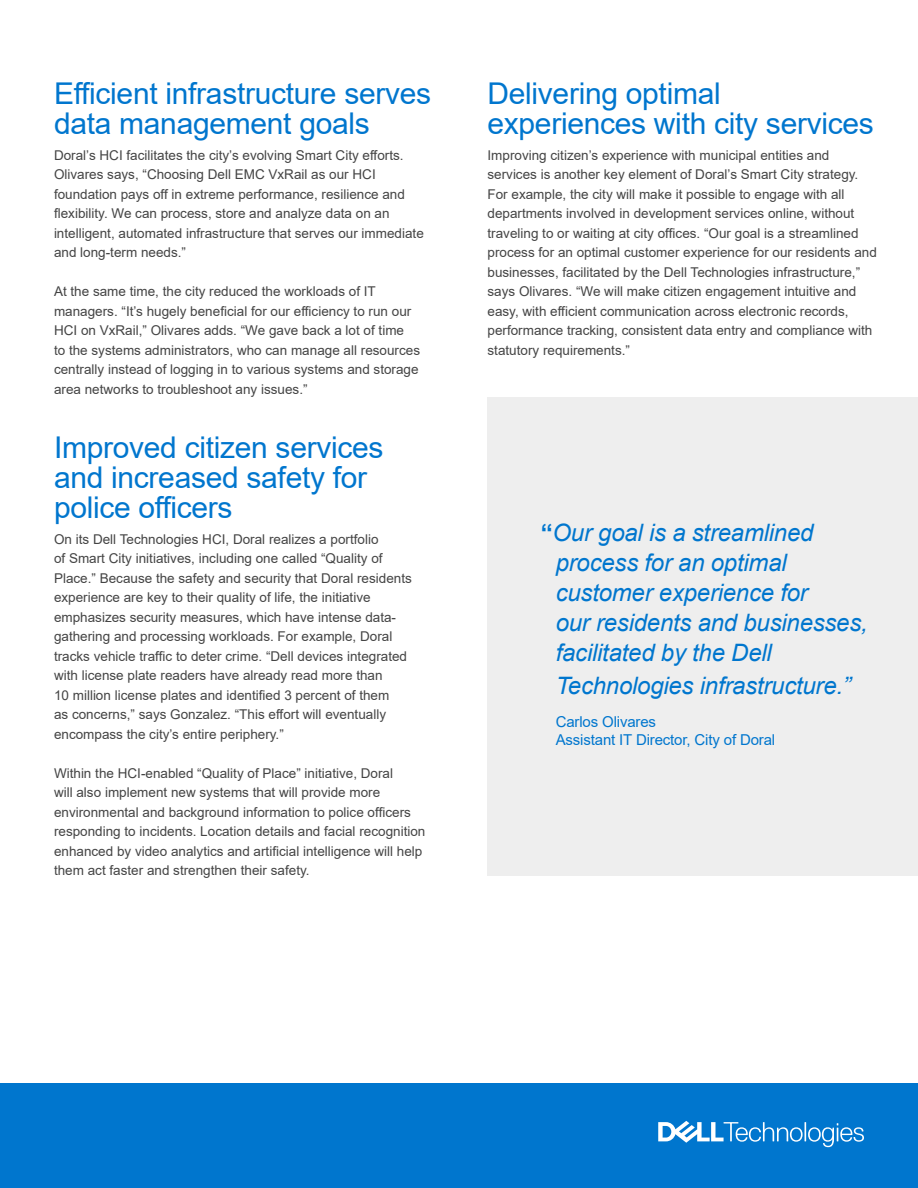
<style>
.page{position:relative;width:918px;height:1188px;background:#fff}
.page>*{position:absolute;margin:0;border:0;box-sizing:border-box;transform-origin:0 0}
.t1{font:30px/30px "Arial";letter-spacing:-.01em;color:#0076ce}
.t2{font:italic 24px/30px "Arial";letter-spacing:-.01em;color:#0076ce}
.t3{font:15px/18px "Arial";letter-spacing:-.01em;color:#0076ce}
.t4{font:13.5px/19.5px "Arial";color:#444}
.s1{font-weight:700;font-style:normal}
</style>
<div class="page">
<div style="left:0;top:1083px;width:918px;height:105px;background:#0076ce"></div>
<svg style="left:658px;top:1121px;width:206px;height:26px"></svg>
<div style="left:488px;top:398px;width:430px;height:478px;background:#eee"></div>
<h1 class="t1" style="left:54px;top:79px;width:379px">Efficient infrastructure serves data management goals</h1>
<p class="t4" style="left:54px;top:145px;width:371px">Doral’s HCI facilitates the city’s evolving Smart City efforts.<br>Olivares says, “Choosing Dell EMC VxRail as our HCI foundation pays off in extreme performance, resilience and flexibility. We can process, store and analyze data on an intelligent, automated infrastructure that serves our immediate and long-term needs.”</p>
<p class="t4" style="left:54px;top:282px;width:368px">At the same time, the city reduced the workloads of IT managers. “It’s hugely beneficial for our efficiency to run our HCI on VxRail,” Olivares adds. “We gave back a lot of time<br>to the systems administrators, who can manage all resources centrally instead of logging in to various systems and storage area networks to troubleshoot any issues.”</p>
<h1 class="t1" style="left:54px;top:433px;width:331px">Improved citizen services and increased safety for police officers</h1>
<p class="t4" style="left:54px;top:529px;width:359px">On its Dell Technologies HCI, Doral realizes a portfolio<br>of Smart City initiatives, including one called “Quality of Place.” Because the safety and security that Doral residents experience are key to their quality of life, the initiative emphasizes security measures, which have intense data&shy;gathering and processing workloads. For example, Doral tracks vehicle traffic to deter crime. “Dell devices integrated with license plate readers have already read more than<br>10 million license plates and identified 3 percent of them<br>as concerns,” says Gonzalez. “This effort will eventually encompass the city’s entire periphery.”</p>
<p class="t4" style="left:54px;top:763px;width:373px">Within the HCI-enabled “Quality of Place” initiative, Doral<br>will also implement new systems that will provide more environmental and background information to police officers responding to incidents. Location details and facial recognition enhanced by video analytics and artificial intelligence will help them act faster and strengthen their safety.</p>
<h1 class="t1" style="left:488px;top:79px;width:388px">Delivering optimal experiences with city services</h1>
<p class="t4" style="left:488px;top:145px;width:391px">Improving citizen’s experience with municipal entities and services is another key element of Doral’s Smart City strategy.<br>For example, the city will make it possible to engage with all departments involved in development services online, without traveling to or waiting at city offices. “Our goal is a streamlined process for an optimal customer experience for our residents and businesses, facilitated by the Dell Technologies infrastructure,” says Olivares. “We will make citizen engagement intuitive and easy, with efficient communication across electronic records, performance tracking, consistent data entry and compliance with statutory requirements.”</p>
<h2 class="t2" style="left:556px;top:518px;width:314px;text-indent:-15px"><span class="s1">“</span>Our goal is a streamlined process for an optimal customer experience for<br>our residents and businesses, facilitated by the Dell</h2>
<h2 class="t2" style="left:556px;top:671px;width:297px">Technologies infrastructure.”</h2>
<p class="t3" style="left:556px;top:713px;width:221px">Carlos Olivares<br>Assistant IT Director, City of Doral</p>
</div>
